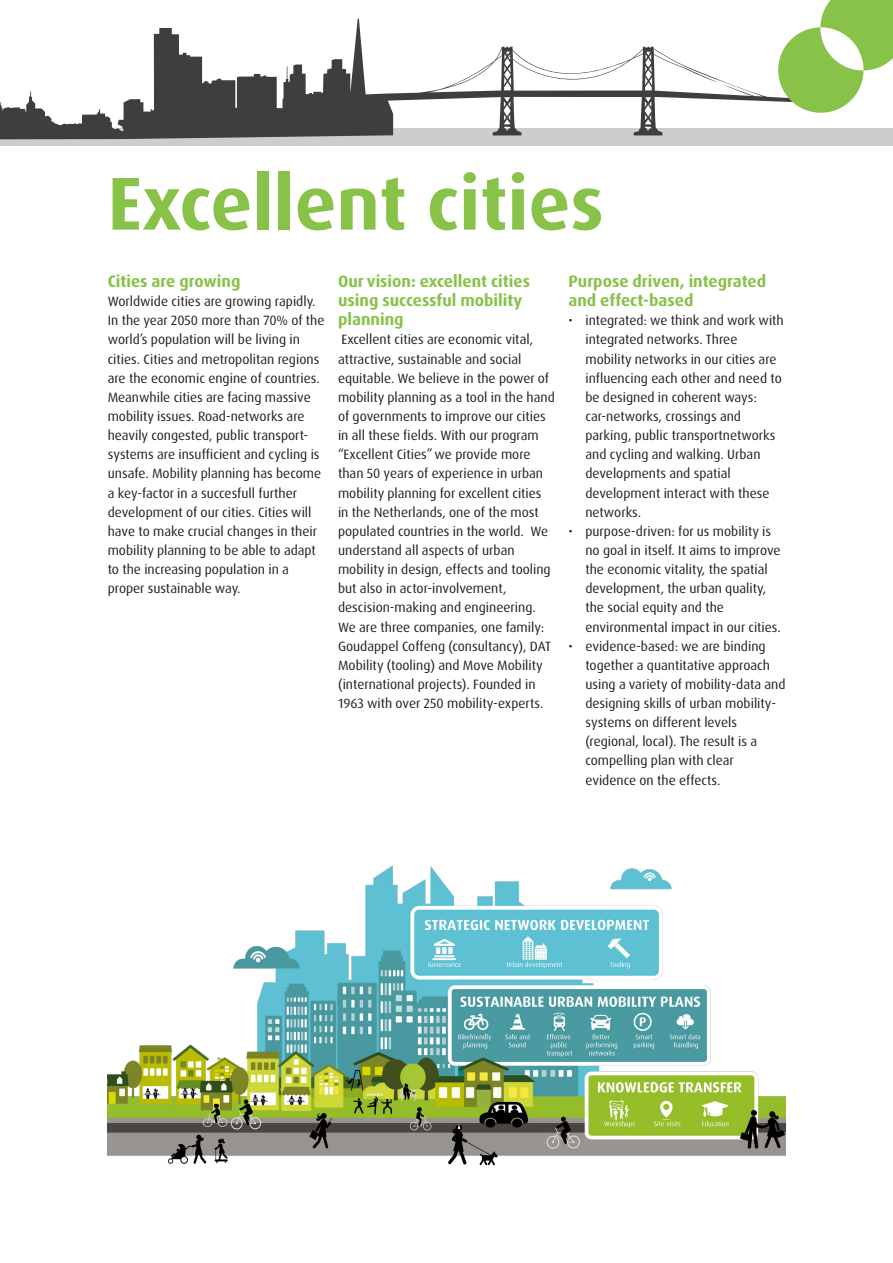
<style>
.page{position:relative;width:893px;height:1263px;background:#fff}
.page>*{position:absolute;margin:0;border:0;box-sizing:border-box;transform-origin:0 0}
._00_Titel{font:700 75px "Dax OT";color:#88c249}
._01_Alineakop_Level{font:700 16.5px/19.2px "Dax OT";color:#88c249}
._04_Platte_tekst{font:13.5px/19.2px "Dax OT";color:#231f20}
</style>
<div class="page">
<div style="left:0;top:128px;width:893px;height:18px;background:#cccdcf"></div>
<svg style="left:0;top:19px;width:774px;height:121px"></svg>
<svg style="left:774px;top:0;width:119px;height:113px"></svg>
<img style="left:107px;top:865px;width:679px;height:301px">
<p class="_00_Titel" style="left:108px;top:156px;width:498px">Excellent cities</p>
<p class="_01_Alineakop_Level" style="left:108px;top:272px;width:134px">Cities are growing</p>
<p class="_04_Platte_tekst" style="left:108px;top:292px;width:218px">Worldwide cities are growing rapidly.<br>In the year 2050 more than 70% of the world’s population will be living in cities. Cities and metropolitan regions are the economic engine of countries.<br>Meanwhile cities are facing massive mobility issues. Road-networks are heavily congested, public transport&shy;systems are insufficient and cycling is unsafe. Mobility planning has become a key-factor in a succesfull further development of our cities. Cities will have to make crucial changes in their mobility planning to be able to adapt to the increasing population in a proper sustainable way.</p>
<p class="_01_Alineakop_Level" style="left:338px;top:272px;width:193px">Our vision: excellent cities using successful mobility planning</p>
<p class="_04_Platte_tekst" style="left:338px;top:330px;width:218px">Excellent cities are economic vital, attractive, sustainable and social equitable. We believe in the power of mobility planning as a tool in the hand of governments to improve our cities in all these fields. With our program “Excellent Cities” we provide more than 50 years of experience in urban mobility planning for excellent cities in the Netherlands, one of the most populated countries in the world. We understand all aspects of urban mobility in design, effects and tooling but also in actor-involvement, descision-making and engineering.<br>We are three companies, one family:<br>Goudappel Coffeng (consultancy), DAT Mobility (tooling) and Move Mobility (international projects). Founded in 1963 with over 250 mobility-experts.</p>
<p class="_01_Alineakop_Level" style="left:568px;top:272px;width:199px">Purpose driven, integrated and effect-based</p>
<p class="_04_Platte_tekst" style="left:585px;top:311px;width:200px;text-indent:-17px">• integrated: we think and work with integrated networks. Three mobility networks in our cities are influencing each other and need to be designed in coherent ways: car-networks, crossings and parking, public transportnetworks and cycling and walking. Urban developments and spatial development interact with these networks.</p>
<p class="_04_Platte_tekst" style="left:585px;top:522px;width:197px;text-indent:-17px">• purpose-driven: for us mobility is no goal in itself. It aims to improve the economic vitality, the spatial development, the urban quality, the social equity and the environmental impact in our cities.</p>
<p class="_04_Platte_tekst" style="left:585px;top:636px;width:202px;text-indent:-17px">• evidence-based: we are binding together a quantitative approach using a variety of mobility-data and designing skills of urban mobility&shy;systems on different levels (regional, local). The result is a compelling plan with clear evidence on the effects.</p>
</div>
